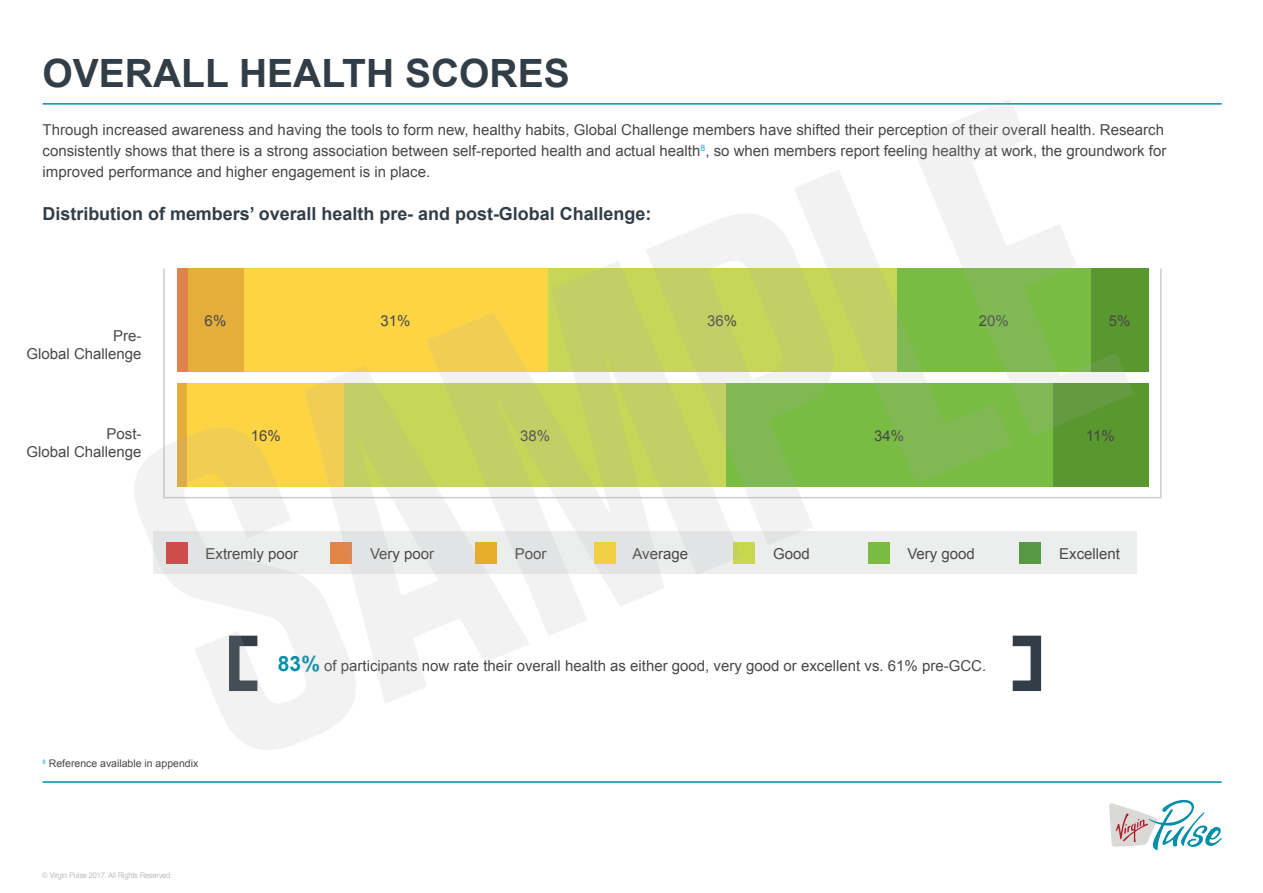
<style>
.page{position:relative;width:1263px;height:893px;background:#fff}
.page>*{position:absolute;margin:0;border:0;box-sizing:border-box;transform-origin:0 0}
.t1{font:700 39px "Arial";color:#323e47}
.t2{font:700 18px "Arial";color:#323e47}
.t3{font:15px/18px "Arial";color:#484848;text-align:right}
.t4{font:10.5px "Arial";color:#484848}
.t5{font:7.8px "Helvetica";letter-spacing:-.025em;color:#bcbec0;scale:.95 1}
.s1{font-weight:700;font-size:21px;color:#008ea8}
</style>
<div class="page">
<hr style="left:43px;top:103px;width:1179px;height:2px;background:#008ea8">
<hr style="left:43px;top:781px;width:1179px;height:2px;background:#008ea8">
<svg style="left:1109px;top:800px;width:113px;height:50px"></svg>
<div style="left:177px;top:384px;width:10px;height:103px;background:#e5ad3a"></div>
<div style="left:1007px;top:636px;width:34px;height:55px;border:10px solid #323e47"></div>
<div style="left:229px;top:636px;width:34px;height:55px;border:10px solid #323e47"></div>
<div style="left:153px;top:531px;width:984px;height:43px;background:#eceded"></div>
<div style="left:331px;top:543px;width:21px;height:21px;background:#e28445"></div>
<div style="left:734px;top:543px;width:21px;height:21px;background:#c7d84e"></div>
<div style="left:475px;top:543px;width:22px;height:21px;background:#e6ae29"></div>
<div style="left:868px;top:543px;width:21px;height:21px;background:#79bb43"></div>
<div style="left:1020px;top:543px;width:21px;height:21px;background:#579842"></div>
<div style="left:166px;top:543px;width:21px;height:21px;background:#d43d3b"></div>
<div style="left:594px;top:543px;width:21px;height:21px;background:#fed532"></div>
<div style="left:1091px;top:268px;width:57px;height:104px;background:#59972f"></div>
<div style="left:1052px;top:384px;width:96px;height:103px;background:#59972f"></div>
<div style="left:896px;top:268px;width:195px;height:104px;background:#79bc44"></div>
<div style="left:726px;top:384px;width:326px;height:103px;background:#79bc44"></div>
<div style="left:547px;top:268px;width:349px;height:104px;background:#c5d658"></div>
<div style="left:344px;top:384px;width:382px;height:103px;background:#c5d658"></div>
<div style="left:244px;top:268px;width:303px;height:104px;background:#fdd544"></div>
<div style="left:187px;top:384px;width:157px;height:103px;background:#fdd544"></div>
<div style="left:187px;top:268px;width:57px;height:104px;background:#e5ad3a"></div>
<div style="left:177px;top:268px;width:10px;height:104px;background:#de834c"></div>
<h1 class="t1" style="left:43px;top:47px;width:529px">OVERALL HEALTH SCORES</h1>
<p class="t3" style="left:43px;top:119px;width:1125px;line-height:21px;text-align:left">Through increased awareness and having the tools to form new, healthy habits, Global Challenge members have shifted their perception of their overall health. Research consistently shows that there is a strong association between self-reported health and actual health<sup>8</sup>, so when members report feeling healthy at work, the groundwork for improved performance and higher engagement is in place.</p>
<p class="t2" style="left:43px;top:201px;width:610px">Distribution of members’ overall health pre- and post-Global Challenge:</p>
<p class="t3" style="left:26px;top:327px;width:117px">Pre-<br>Global Challenge</p>
<p class="t3" style="left:26px;top:425px;width:117px">Post-<br>Global Challenge</p>
<p class="t3" style="left:205px;top:311px;width:23px">6%</p>
<p class="t3" style="left:251px;top:426px;width:32px">16%</p>
<p class="t3" style="left:381px;top:311px;width:32px">31%</p>
<p class="t3" style="left:520px;top:426px;width:32px">38%</p>
<p class="t3" style="left:707px;top:311px;width:32px">36%</p>
<p class="t3" style="left:874px;top:426px;width:32px">34%</p>
<p class="t3" style="left:979px;top:311px;width:32px">20%</p>
<p class="t3" style="left:1109px;top:311px;width:23px">5%</p>
<p class="t3" style="left:1086px;top:426px;width:30px">11%</p>
<p class="t3" style="left:206px;top:545px;width:94px">Extremly poor</p>
<p class="t3" style="left:370px;top:545px;width:66px">Very poor</p>
<p class="t3" style="left:515px;top:545px;width:33px">Poor</p>
<p class="t3" style="left:632px;top:545px;width:57px">Average</p>
<p class="t3" style="left:773px;top:545px;width:38px">Good</p>
<p class="t3" style="left:907px;top:545px;width:69px">Very good</p>
<p class="t3" style="left:1059px;top:545px;width:62px">Excellent</p>
<p class="t3" style="left:278px;top:657px;width:710px"><span class="s1">83%</span> of participants now rate their overall health as either good, very good or excellent vs. 61% pre-GCC.</p>
<p class="t4" style="left:43px;top:756px;width:157px"><sup>8</sup> Reference available in appendix</p>
<p class="t5" style="left:42px;top:869px;width:138px">© Virgin Pulse 2017. All Rights Reserved.</p>
</div>
